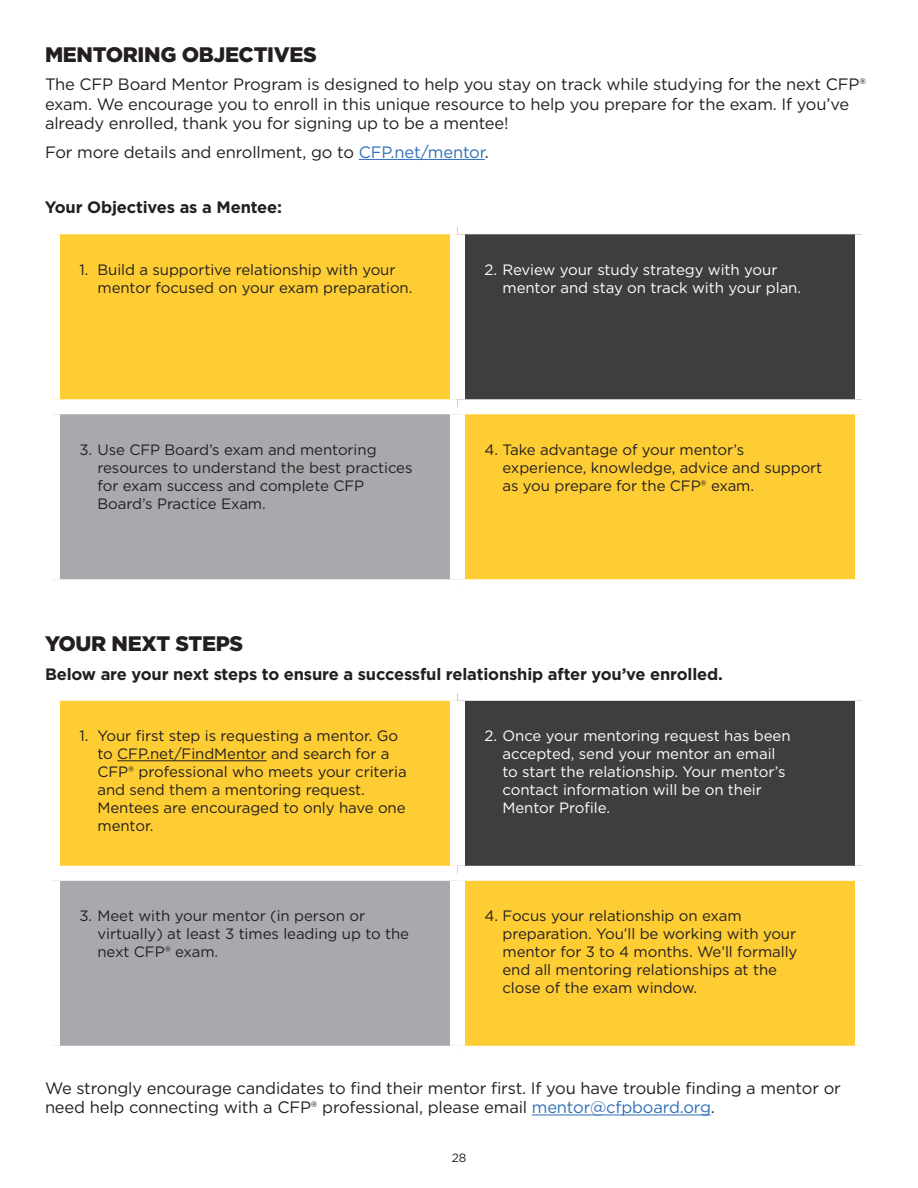
<style>
.page{position:relative;width:918px;height:1188px;background:#fff}
.page>*{position:absolute;margin:0;border:0;box-sizing:border-box;transform-origin:0 0}
.Subhead{font:900 21px "Gotham";letter-spacing:-.015em;color:#231f20}
.Mentor-Text{font:16.5px/19.5px "Gotham";letter-spacing:-.01em;color:#231f20}
.Mentor-Text-2{font:700 16.5px "Gotham";letter-spacing:-.01em;color:#231f20}
.t1{font:15px/18px "Gotham";letter-spacing:-.005em;color:#231f20}
.t2{font:15px/18px "Gotham";letter-spacing:-.005em;color:#fff}
.t3{font:12px "Gotham";color:#231f20}
.s1{color:#3170b8}
</style>
<div class="page">
<hr style="left:359px;top:159px;width:126px;height:1px;background:#3170b8">
<hr style="left:532px;top:1115px;width:179px;height:1px;background:#3170b8">
<div style="left:60px;top:234px;width:795px;height:345px;background:#fecd33"></div>
<div style="left:458px;top:227px;width:404px;height:180px;background:#3e3e3f"></div>
<div style="left:52px;top:407px;width:406px;height:180px;background:#a8a9ad"></div>
<div style="left:458px;top:219px;width:412px;height:15px;background:#fff"></div>
<div style="left:450px;top:234px;width:15px;height:165px;background:#fff"></div>
<div style="left:855px;top:234px;width:15px;height:165px;background:#fff"></div>
<div style="left:45px;top:399px;width:413px;height:15px;background:#fff"></div>
<div style="left:45px;top:414px;width:15px;height:165px;background:#fff"></div>
<div style="left:458px;top:399px;width:412px;height:15px;background:#fff"></div>
<div style="left:450px;top:414px;width:15px;height:165px;background:#fff"></div>
<div style="left:45px;top:579px;width:413px;height:15px;background:#fff"></div>
<div style="left:60px;top:701px;width:795px;height:345px;background:#fecd33"></div>
<div style="left:458px;top:693px;width:404px;height:180px;background:#3e3e3f"></div>
<div style="left:52px;top:873px;width:406px;height:180px;background:#a8a9ad"></div>
<div style="left:458px;top:686px;width:412px;height:15px;background:#fff"></div>
<div style="left:450px;top:701px;width:15px;height:165px;background:#fff"></div>
<div style="left:855px;top:701px;width:15px;height:165px;background:#fff"></div>
<div style="left:45px;top:866px;width:413px;height:15px;background:#fff"></div>
<div style="left:45px;top:881px;width:15px;height:165px;background:#fff"></div>
<div style="left:458px;top:866px;width:412px;height:15px;background:#fff"></div>
<div style="left:450px;top:881px;width:15px;height:165px;background:#fff"></div>
<div style="left:45px;top:1046px;width:413px;height:15px;background:#fff"></div>
<hr style="left:117px;top:760px;width:150px;height:1px;background:#231f20">
<p class="Subhead" style="left:45px;top:40px;width:273px">MENTORING OBJECTIVES</p>
<p class="Mentor-Text" style="left:45px;top:74px;width:823px">The CFP Board Mentor Program is designed to help you stay on track while studying for the next CFP® exam. We encourage you to enroll in this unique resource to help you prepare for the exam. If you’ve already enrolled, thank you for signing up to be a mentee!</p>
<p class="Mentor-Text" style="left:45px;top:142px;width:445px">For more details and enrollment, go to <span class="s1">CFP.net/mentor</span>.</p>
<p class="Mentor-Text-2" style="left:45px;top:197px;width:239px">Your Objectives as a Mentee:</p>
<p class="t1" style="left:98px;top:260px;width:316px;text-indent:-18px">1. Build a supportive relationship with your mentor focused on your exam preparation.</p>
<p class="t2" style="left:502px;top:260px;width:300px;text-indent:-18px">2. Review your study strategy with your mentor and stay on track with your plan.</p>
<p class="t1" style="left:98px;top:440px;width:317px;text-indent:-18px">3. Use CFP Board’s exam and mentoring resources to understand the best practices for exam success and complete CFP Board’s Practice Exam.</p>
<p class="t1" style="left:502px;top:440px;width:321px;text-indent:-18px">4. Take advantage of your mentor’s experience, knowledge, advice and support as you prepare for the CFP® exam.</p>
<p class="Subhead" style="left:45px;top:629px;width:200px">YOUR NEXT STEPS</p>
<p class="Mentor-Text-2" style="left:45px;top:663px;width:679px">Below are your next steps to ensure a successful relationship after you’ve enrolled.</p>
<p class="t1" style="left:98px;top:727px;width:311px;text-indent:-18px">1. Your first step is requesting a mentor. Go to CFP.net/FindMentor and search for a CFP® professional who meets your criteria and send them a mentoring request.<br>Mentees are encouraged to only have one mentor.</p>
<p class="t2" style="left:502px;top:727px;width:290px;text-indent:-18px">2. Once your mentoring request has been accepted, send your mentor an email to start the relationship. Your mentor’s contact information will be on their Mentor Profile.</p>
<p class="t1" style="left:98px;top:907px;width:313px;text-indent:-18px">3. Meet with your mentor (in person or virtually) at least 3 times leading up to the next CFP® exam.</p>
<p class="t1" style="left:502px;top:907px;width:297px;text-indent:-18px">4. Focus your relationship on exam preparation. You’ll be working with your mentor for 3 to 4 months. We’ll formally end all mentoring relationships at the close of the exam window.</p>
<p class="Mentor-Text" style="left:45px;top:1078px;width:797px">We strongly encourage candidates to find their mentor first. If you have trouble finding a mentor or need help connecting with a CFP® professional, please email <span class="s1">mentor@cfpboard.org</span>.</p>
<p class="t3" style="left:452px;top:1150px;width:16px">28</p>
</div>
